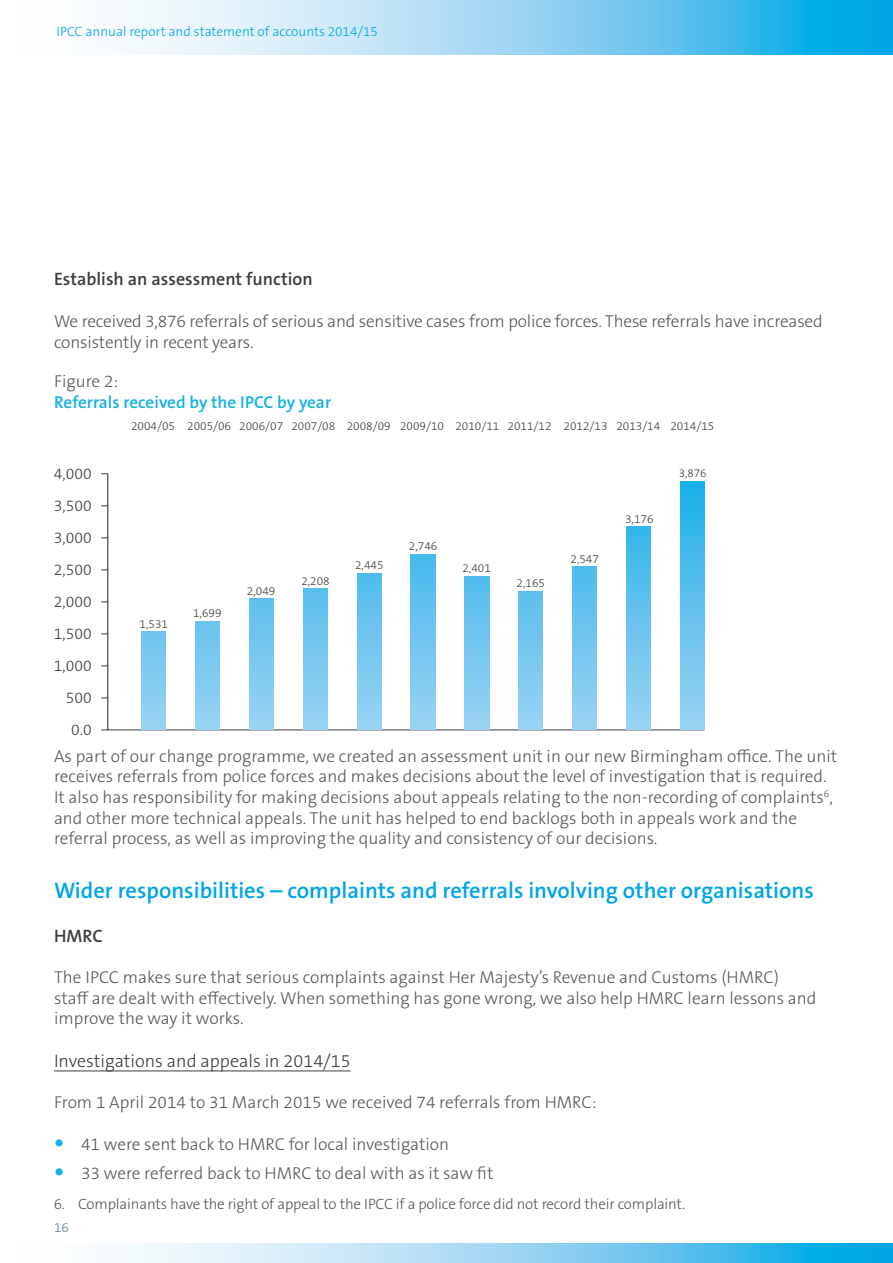
<style>
.page{position:relative;width:893px;height:1263px;background:#fff}
.page>*{position:absolute;margin:0;border:0;box-sizing:border-box;transform-origin:0 0}
.H3_big_blue{font:600 22.5px "The Sans B W6";color:#00a5e3}
.Body_copy_2{font:600 18px "The Sans B W6";color:#3e3e3f}
.t1{font:300 18px "The Sans B W3";color:#3e3e3f}
.Body_copy_2-2{font:300 17.25px/20.7px "The Sans B W3";color:#57585a}
.Body_copy_2-3{font:600 17.25px "The Sans B W6";color:#13b1e8}
.t2{font:300 15.75px "The Sans B W3";color:#3e3e3f}
.Body_copy_2-4{font:300 15px "The Sans B W3";letter-spacing:-.01em;color:#57585a}
.t3{font:300 13.5px "The Sans B W3";color:#00a5e3}
.t4{font:300 13.5px "The Sans B W3";color:#618091}
.t5{font:300 11.85px "The Sans B W3";color:#3e3e3f}
.t6{font:300 11.55px "The Sans B W3";color:#3e3e3f}
.s1{font-family:"The Sans B W7";font-weight:700;font-size:24px;color:#13b1e8}
</style>
<div class="page">
<svg style="left:126px;top:0;width:767px;height:54px;background:#8dd3f1"></svg>
<svg style="left:126px;top:1244px;width:767px;height:19px;background:#8dd3f1"></svg>
<hr style="left:54px;top:1070px;width:297px;height:1px;background:#3e3e3f">
<hr style="left:108px;top:730px;width:597px;height:1px;background:#3e3e3f">
<hr style="left:107px;top:474px;width:1px;height:256px;background:#231f20">
<div style="left:142px;top:632px;width:24px;height:98px;background:linear-gradient(to bottom,#6fc4ee,#98d2f2)"></div>
<div style="left:195px;top:621px;width:25px;height:109px;background:linear-gradient(to bottom,#6ac2ee,#99d3f2)"></div>
<div style="left:249px;top:599px;width:25px;height:131px;background:linear-gradient(to bottom,#60c0ed,#99d2f2)"></div>
<div style="left:303px;top:588px;width:24px;height:142px;background:linear-gradient(to bottom,#5abeec,#99d2f2)"></div>
<div style="left:357px;top:573px;width:24px;height:157px;background:linear-gradient(to bottom,#52bcec,#9ad2f2)"></div>
<div style="left:411px;top:554px;width:24px;height:176px;background:linear-gradient(to bottom,#47baeb,#9ad2f2)"></div>
<div style="left:465px;top:576px;width:24px;height:154px;background:linear-gradient(to bottom,#53bcec,#9ad2f2)"></div>
<div style="left:519px;top:591px;width:24px;height:139px;background:linear-gradient(to bottom,#5cbfed,#99d2f2)"></div>
<div style="left:573px;top:567px;width:24px;height:163px;background:linear-gradient(to bottom,#4ebbec,#9bd2f2)"></div>
<div style="left:626px;top:527px;width:25px;height:203px;background:linear-gradient(to bottom,#38b6ea,#9cd2f2)"></div>
<div style="left:680px;top:482px;width:25px;height:248px;background:linear-gradient(to bottom,#1bb0e7,#9ed2f3)"></div>
<p class="t3" style="left:56px;top:23px;width:323px">IPCC annual report and statement of accounts 2014/15</p>
<h2 class="Body_copy_2" style="left:54px;top:268px;width:260px">Establish an assessment function</h2>
<p class="Body_copy_2-2" style="left:54px;top:311px;width:770px">We received 3,876 referrals of serious and sensitive cases from police forces. These referrals have increased consistently in recent years.</p>
<p class="Body_copy_2-2" style="left:54px;top:371px;width:65px">Figure 2:</p>
<p class="Body_copy_2-3" style="left:54px;top:391px;width:278px">Referrals received by the IPCC by year</p>
<p class="t2" style="left:54px;top:463px;width:39px">4,000</p>
<p class="t2" style="left:54px;top:495px;width:39px">3,500</p>
<p class="t2" style="left:54px;top:527px;width:39px">3,000</p>
<p class="t2" style="left:54px;top:559px;width:39px">2,500</p>
<p class="t2" style="left:54px;top:591px;width:39px">2,000</p>
<p class="t2" style="left:54px;top:623px;width:39px">1,500</p>
<p class="t2" style="left:54px;top:655px;width:39px">1,000</p>
<p class="t2" style="left:66px;top:687px;width:27px">500</p>
<p class="t2" style="left:71px;top:719px;width:22px">0.0</p>
<p class="t5" style="left:131px;top:418px;width:585px">2004/05 2005/06 2006/07 2007/08 2008/09 2009/10 2010/11 2011/12 2012/13 2013/14 2014/15</p>
<p class="t5" style="left:140px;top:616px;width:30px">1,531</p>
<p class="t5" style="left:193px;top:606px;width:30px">1,699</p>
<p class="t5" style="left:247px;top:583px;width:30px">2,049</p>
<p class="t5" style="left:301px;top:573px;width:30px">2,208</p>
<p class="t5" style="left:355px;top:558px;width:30px">2,445</p>
<p class="t5" style="left:409px;top:538px;width:30px">2,746</p>
<p class="t5" style="left:462px;top:560px;width:30px">2,401</p>
<p class="t5" style="left:517px;top:576px;width:30px">2,165</p>
<p class="t5" style="left:570px;top:551px;width:30px">2,547</p>
<p class="t5" style="left:625px;top:511px;width:30px">3,176</p>
<p class="t6" style="left:679px;top:466px;width:29px">3,876</p>
<p class="t5" style="left:679px;top:466px;width:30px">3,873</p>
<p class="Body_copy_2-2" style="left:54px;top:745px;width:785px">As part of our change programme, we created an assessment unit in our new Birmingham office. The unit receives referrals from police forces and makes decisions about the level of investigation that is required.<br>It also has responsibility for making decisions about appeals relating to the non-recording of complaints<sup>6</sup>, and other more technical appeals. The unit has helped to end backlogs both in appeals work and the referral process, as well as improving the quality and consistency of our decisions.</p>
<p class="H3_big_blue" style="left:54px;top:876px;width:761px">Wider responsibilities – complaints and referrals involving other organisations</p>
<p class="Body_copy_2" style="left:54px;top:924px;width:50px">HMRC</p>
<p class="Body_copy_2-2" style="left:54px;top:967px;width:764px">The IPCC makes sure that serious complaints against Her Majesty’s Revenue and Customs (HMRC) staff are dealt with effectively. When something has gone wrong, we also help HMRC learn lessons and improve the way it works.</p>
<h4 class="t1" style="left:54px;top:1049px;width:298px">Investigations and appeals in 2014/15</h4>
<p class="Body_copy_2-2" style="left:54px;top:1092px;width:544px">From 1 April 2014 to 31 March 2015 we received 74 referrals from HMRC:</p>
<p class="Body_copy_2-2" style="left:54px;top:1133px;width:397px"><span class="s1">•</span> 41 were sent back to HMRC for local investigation</p>
<p class="Body_copy_2-2" style="left:54px;top:1163px;width:441px"><span class="s1">•</span> 33 were referred back to HMRC to deal with as it saw fit</p>
<p class="Body_copy_2-4" style="left:54px;top:1194px;width:633px">6. Complainants have the right of appeal to the IPCC if a police force did not record their complaint.</p>
<p class="t4" style="left:54px;top:1218px;width:16px">16</p>
</div>
